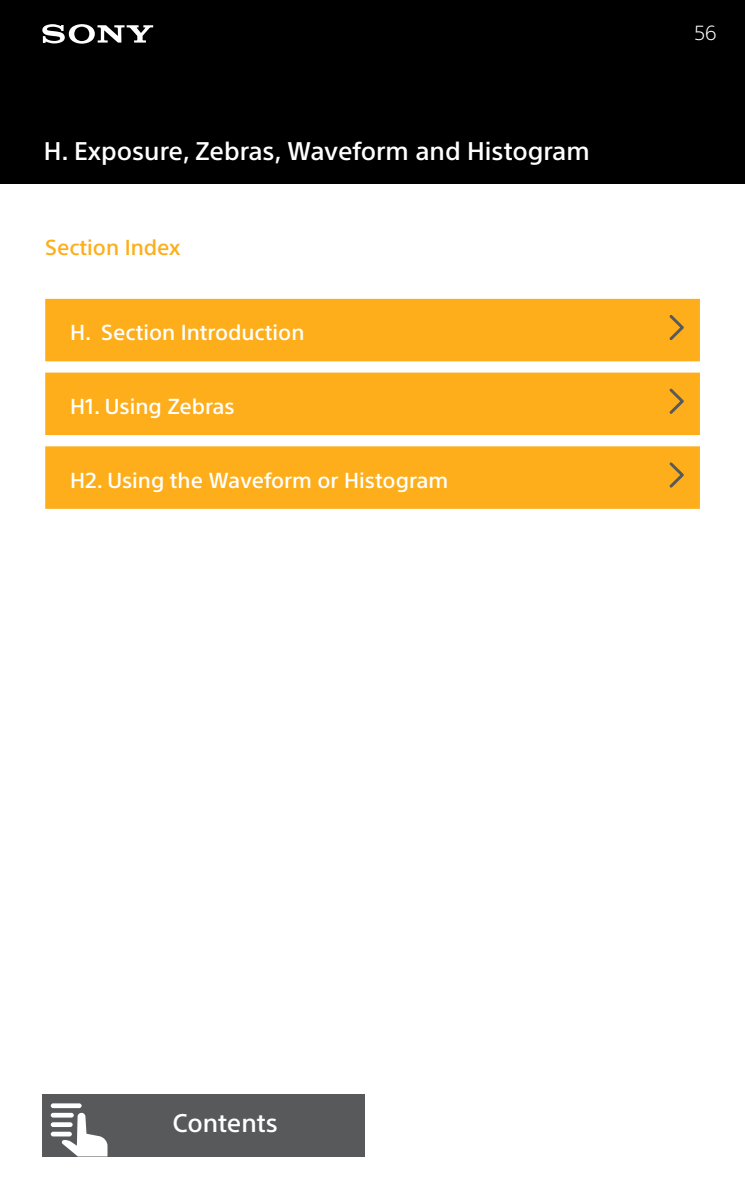
<style>
.page{position:relative;width:745px;height:1190px;background:#fff}
.page>*{position:absolute;margin:0;border:0;box-sizing:border-box;transform-origin:0 0}
.t1{font:500 25px "SST Pro";color:#fff}
.t2{font:500 21.25px "SST Pro";color:#fff}
.t3{font:500 21.25px "SST Pro";color:#fdae1a}
.t4{font:300 20px "SST Pro";color:#fff}
</style>
<div class="page">
<div style="left:0;top:0;width:744px;height:184px;background:#000"></div>
<div style="left:42px;top:1094px;width:323px;height:62px;background:#58595b"></div>
<svg style="left:51px;top:1103px;width:56px;height:53px"></svg>
<svg style="left:42px;top:24px;width:111px;height:20px"></svg>
<div style="left:45px;top:299px;width:654px;height:62px;background:#fdae1a"></div>
<div style="left:45px;top:373px;width:654px;height:62px;background:#fdae1a"></div>
<div style="left:45px;top:446px;width:654px;height:63px;background:#fdae1a"></div>
<svg style="left:669px;top:315px;width:15px;height:25px"></svg>
<svg style="left:669px;top:388px;width:15px;height:26px"></svg>
<svg style="left:669px;top:462px;width:15px;height:26px"></svg>
<p class="t1" style="left:44px;top:136px;width:547px">H. Exposure, Zebras, Waveform and Histogram</p>
<p class="t3" style="left:45px;top:235px;width:136px">Section Index</p>
<p class="t2" style="left:70px;top:320px;width:236px">H. Section Introduction</p>
<p class="t2" style="left:70px;top:394px;width:166px">H1. Using Zebras</p>
<p class="t2" style="left:70px;top:467px;width:379px">H2. Using the Waveform or Histogram</p>
<p class="t4" style="left:694px;top:21px;width:24px">56</p>
<p class="t1" style="left:172px;top:1108px;width:107px">Contents</p>
</div>
